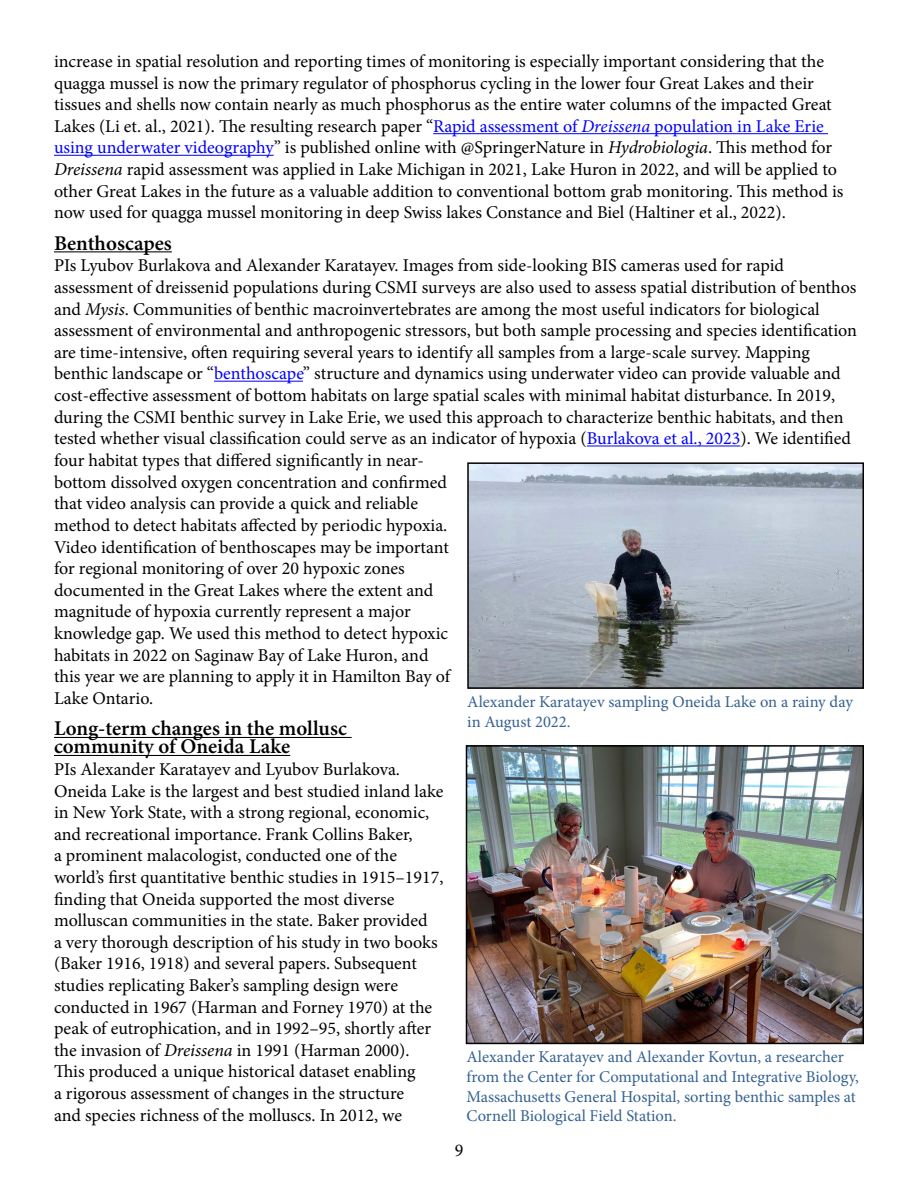
<style>
.page{position:relative;width:918px;height:1188px;background:#fff}
.page>*{position:absolute;margin:0;border:0;box-sizing:border-box;transform-origin:0 0}
.Project_Title{font:600 21px/18px "Minion Pro";color:#000}
.Body{font:18px/21.6px "Minion Pro";color:#000}
.t1{font:16.5px/19.8px "Minion Pro";color:#346192}
.s1{color:#00f}
.s2{font-style:italic;color:#00f}
.s3{font-style:italic}
</style>
<div class="page">
<hr style="left:433px;top:133px;width:395px;height:1px;background:#00f">
<hr style="left:54px;top:155px;width:220px;height:1px;background:#00f">
<hr style="left:54px;top:251px;width:118px;height:1px;background:#000">
<hr style="left:214px;top:381px;width:89px;height:1px;background:#00f">
<hr style="left:587px;top:446px;width:153px;height:1px;background:#00f">
<hr style="left:54px;top:737px;width:298px;height:1px;background:#000">
<hr style="left:54px;top:755px;width:236px;height:1px;background:#000">
<img style="left:470px;top:465px;width:391px;height:221px">
<div style="left:467px;top:462px;width:397px;height:227px;border:2px solid #000"></div>
<img style="left:469px;top:748px;width:392px;height:293px">
<div style="left:466px;top:745px;width:398px;height:299px;border:2px solid #000"></div>
<p class="Body" style="left:54px;top:51px;width:791px">increase in spatial resolution and reporting times of monitoring is especially important considering that the quagga mussel is now the primary regulator of phosphorus cycling in the lower four Great Lakes and their tissues and shells now contain nearly as much phosphorus as the entire water columns of the impacted Great Lakes (Li et. al., 2021). The resulting research paper “<span class="s1">Rapid assessment of</span> <span class="s2">Dreissena</span> <span class="s1">population in Lake Erie using underwater videography</span>” is published online with @SpringerNature in <span class="s3">Hydrobiologia</span>. This method for <span class="s3">Dreissena</span> rapid assessment was applied in Lake Michigan in 2021, Lake Huron in 2022, and will be applied to other Great Lakes in the future as a valuable addition to conventional bottom grab monitoring. This method is now used for quagga mussel monitoring in deep Swiss lakes Constance and Biel (Haltiner et al., 2022).</p>
<p class="Project_Title" style="left:54px;top:234px;width:119px">Benthoscapes</p>
<p class="Body" style="left:54px;top:255px;width:805px">PIs Lyubov Burlakova and Alexander Karatayev. Images from side-looking BIS cameras used for rapid assessment of dreissenid populations during CSMI surveys are also used to assess spatial distribution of benthos and <span class="s3">Mysis</span>. Communities of benthic macroinvertebrates are among the most useful indicators for biological assessment of environmental and anthropogenic stressors, but both sample processing and species identification are time-intensive, often requiring several years to identify all samples from a large-scale survey. Mapping benthic landscape or “<span class="s1">benthoscape</span>” structure and dynamics using underwater video can provide valuable and cost-effective assessment of bottom habitats on large spatial scales with minimal habitat disturbance. In 2019, during the CSMI benthic survey in Lake Erie, we used this approach to characterize benthic habitats, and then tested whether visual classification could serve as an indicator of hypoxia (<span class="s1">Burlakova et al., 2023</span>). We identified four habitat types that differed significantly in near-<br>bottom dissolved oxygen concentration and confirmed<br>that video analysis can provide a quick and reliable<br>method to detect habitats affected by periodic hypoxia.<br>Video identification of benthoscapes may be important<br>for regional monitoring of over 20 hypoxic zones<br>documented in the Great Lakes where the extent and<br>magnitude of hypoxia currently represent a major<br>knowledge gap. We used this method to detect hypoxic<br>habitats in 2022 on Saginaw Bay of Lake Huron, and<br>this year we are planning to apply it in Hamilton Bay of<br>Lake Ontario.</p>
<p class="Project_Title" style="left:54px;top:720px;width:294px">Long-term changes in the mollusc community of Oneida Lake</p>
<p class="Body" style="left:54px;top:759px;width:391px">PIs Alexander Karatayev and Lyubov Burlakova.<br>Oneida Lake is the largest and best studied inland lake in New York State, with a strong regional, economic, and recreational importance. Frank Collins Baker,<br>a prominent malacologist, conducted one of the world’s first quantitative benthic studies in 1915–1917, finding that Oneida supported the most diverse molluscan communities in the state. Baker provided<br>a very thorough description of his study in two books (Baker 1916, 1918) and several papers. Subsequent studies replicating Baker’s sampling design were conducted in 1967 (Harman and Forney 1970) at the peak of eutrophication, and in 1992–95, shortly after the invasion of <span class="s3">Dreissena</span> in 1991 (Harman 2000).<br>This produced a unique historical dataset enabling<br>a rigorous assessment of changes in the structure<br>and species richness of the molluscs. In 2012, we</p>
<p class="t1" style="left:467px;top:692px;width:387px">Alexander Karatayev sampling Oneida Lake on a rainy day in August 2022.</p>
<p class="t1" style="left:466px;top:1047px;width:394px">Alexander Karatayev and Alexander Kovtun, a researcher from the Center for Computational and Integrative Biology, Massachusetts General Hospital, sorting benthic samples at Cornell Biological Field Station.</p>
<p class="Body" style="left:455px;top:1139px;width:10px">9</p>
</div>
